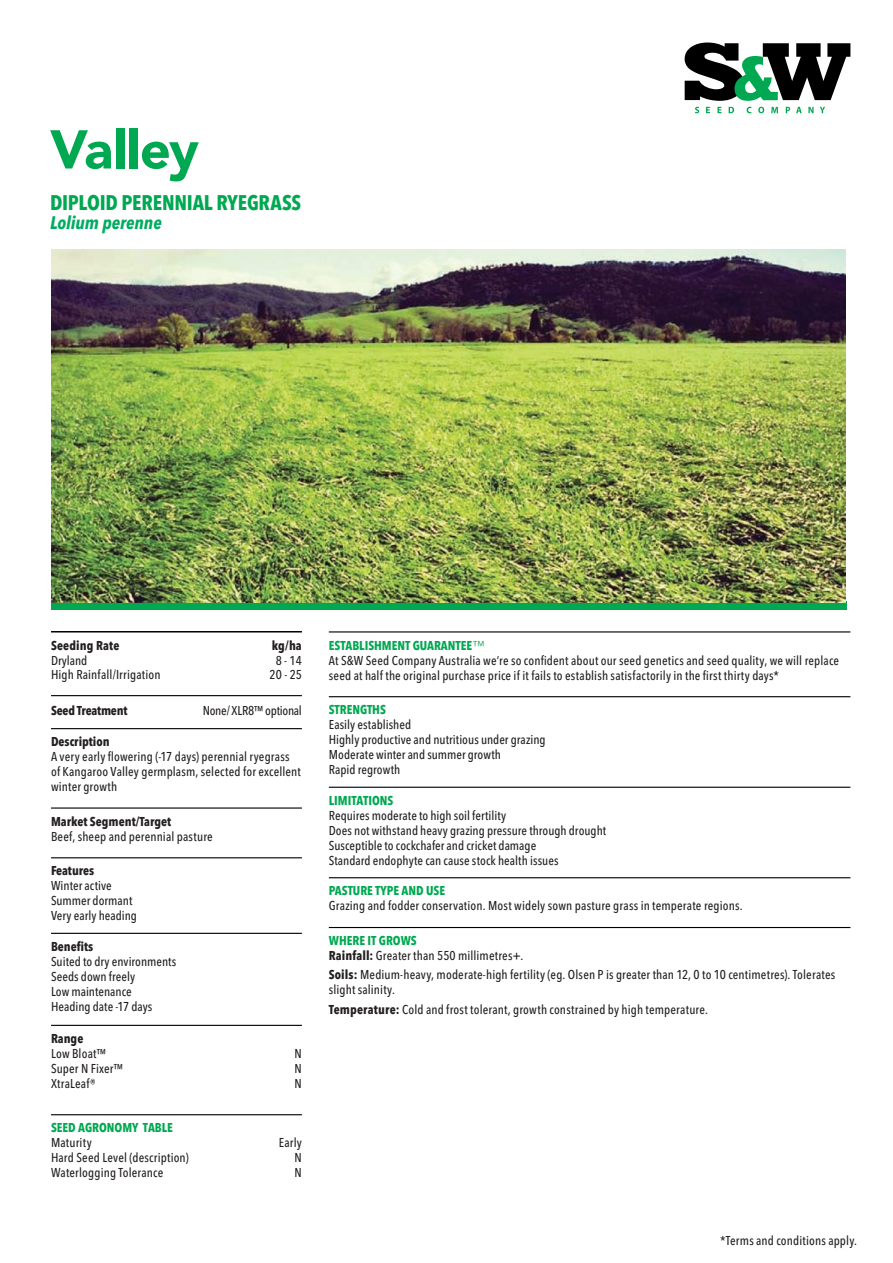
<style>
.page{position:relative;width:893px;height:1263px;background:#fff}
.page>*{position:absolute;margin:0;border:0;box-sizing:border-box;transform-origin:0 0}
.t1{font:900 54px "Avenir LT Pro";letter-spacing:-.015em;color:#00a851}
.t2{font:700 condensed 21px "Avenir Next LT Pro";letter-spacing:-.01em;color:#00a851}
.t3{font:italic 700 condensed 18px "Avenir Next LT Pro";letter-spacing:-.005em;color:#00ac60}
.t4{font:500 condensed 12.75px/15px "Avenir Next LT Pro";letter-spacing:.01em;color:#231f20}
.t5{font:700 condensed 12.75px "Avenir Next LT Pro";color:#231f20}
.t6{font:700 condensed 12.75px "Avenir Next LT Pro";color:#00a851}
.t7{font:500 condensed 12.75px "Avenir Next LT Pro";letter-spacing:-.02em;color:#231f20}
.t8{font:700 condensed 12.75px "Avenir Next LT Pro";letter-spacing:-.02em;color:#231f20}
.s1{font-weight:700;color:#00a851}
.s2{font-family:"Avenir LT Pro";font-weight:300;font-stretch:normal;color:#00a851}
.s3{font-weight:700}
</style>
<div class="page">
<svg style="left:685px;top:43px;width:165px;height:58px"></svg>
<svg style="left:695px;top:107px;width:4px;height:6px"></svg>
<svg style="left:706px;top:107px;width:4px;height:6px"></svg>
<svg style="left:717px;top:107px;width:4px;height:6px"></svg>
<svg style="left:729px;top:107px;width:5px;height:6px"></svg>
<svg style="left:747px;top:107px;width:4px;height:6px"></svg>
<svg style="left:758px;top:107px;width:6px;height:6px"></svg>
<svg style="left:771px;top:107px;width:7px;height:6px"></svg>
<svg style="left:786px;top:107px;width:4px;height:6px"></svg>
<svg style="left:796px;top:107px;width:6px;height:6px"></svg>
<svg style="left:808px;top:107px;width:6px;height:6px"></svg>
<svg style="left:820px;top:107px;width:5px;height:6px"></svg>
<hr style="left:51px;top:631px;width:251px;height:1px;background:#000">
<hr style="left:51px;top:695px;width:251px;height:1px;background:#000">
<hr style="left:51px;top:728px;width:251px;height:1px;background:#000">
<hr style="left:51px;top:807px;width:251px;height:2px;background:#000">
<hr style="left:51px;top:857px;width:251px;height:1px;background:#000">
<hr style="left:51px;top:933px;width:251px;height:1px;background:#000">
<hr style="left:51px;top:1025px;width:251px;height:1px;background:#000">
<hr style="left:329px;top:631px;width:521px;height:1px;background:#000">
<hr style="left:329px;top:696px;width:521px;height:1px;background:#000">
<hr style="left:329px;top:787px;width:521px;height:1px;background:#000">
<hr style="left:329px;top:877px;width:521px;height:1px;background:#000">
<hr style="left:329px;top:927px;width:521px;height:1px;background:#000">
<hr style="left:51px;top:1114px;width:251px;height:1px;background:#000">
<div style="left:51px;top:602px;width:795px;height:8px;background:#00a851"></div>
<img style="left:52px;top:249px;width:794px;height:353px">
<h1 class="t1" style="left:50px;top:117px;width:150px">Valley</h1>
<h2 class="t2" style="left:50px;top:190px;width:253px">DIPLOID PERENNIAL RYEGRASS</h2>
<h3 class="t3" style="left:50px;top:212px;width:113px">Lolium perenne</h3>
<p class="t5" style="left:51px;top:637px;width:70px">Seeding Rate</p>
<p class="t5" style="left:272px;top:637px;width:32px">kg/ha</p>
<p class="t4" style="left:51px;top:652px;width:38px">Dryland</p>
<p class="t4" style="left:276px;top:652px;width:28px">8 - 14</p>
<p class="t4" style="left:51px;top:667px;width:111px">High Rainfall/Irrigation</p>
<p class="t4" style="left:270px;top:667px;width:34px">20 - 25</p>
<p class="t8" style="left:51px;top:703px;width:78px">Seed Treatment</p>
<p class="t7" style="left:203px;top:703px;width:101px">None/ XLR8™ optional</p>
<p class="t5" style="left:51px;top:733px;width:60px">Description</p>
<p class="t4" style="left:51px;top:749px;width:251px">A very early flowering (-17 days) perennial ryegrass of Kangaroo Valley germplasm, selected for excellent winter growth</p>
<p class="t5" style="left:51px;top:813px;width:122px">Market Segment/Target</p>
<p class="t4" style="left:51px;top:828px;width:163px">Beef, sheep and perennial pasture</p>
<p class="t5" style="left:51px;top:863px;width:45px">Features</p>
<p class="t4" style="left:51px;top:878px;width:87px">Winter active<br>Summer dormant<br>Very early heading</p>
<p class="t5" style="left:51px;top:938px;width:44px">Benefits</p>
<p class="t4" style="left:51px;top:954px;width:127px">Suited to dry environments<br>Seeds down freely<br>Low maintenance<br>Heading date -17 days</p>
<p class="t5" style="left:51px;top:1030px;width:34px">Range</p>
<p class="t4" style="left:51px;top:1046px;width:57px">Low Bloat™</p>
<p class="t4" style="left:295px;top:1046px;width:9px">N</p>
<p class="t4" style="left:51px;top:1061px;width:74px">Super N Fixer™</p>
<p class="t4" style="left:295px;top:1061px;width:9px">N</p>
<p class="t4" style="left:51px;top:1076px;width:46px">XtraLeaf®</p>
<p class="t4" style="left:295px;top:1076px;width:9px">N</p>
<p class="t6" style="left:51px;top:1120px;width:123px">SEED AGRONOMY TABLE</p>
<p class="t4" style="left:51px;top:1135px;width:42px">Maturity</p>
<p class="t4" style="left:279px;top:1135px;width:25px">Early</p>
<p class="t4" style="left:51px;top:1150px;width:139px">Hard Seed Level (description)</p>
<p class="t4" style="left:295px;top:1150px;width:9px">N</p>
<p class="t4" style="left:51px;top:1165px;width:114px">Waterlogging Tolerance</p>
<p class="t4" style="left:295px;top:1165px;width:9px">N</p>
<p class="t4" style="left:329px;top:637px;width:512px"><span class="s1">ESTABLISHMENT GUARANTEE</span><span class="s2">™<br></span>At S&amp;W Seed Company Australia we’re so confident about our seed genetics and seed quality, we will replace seed at half the original purchase price if it fails to establish satisfactorily in the first thirty days*</p>
<p class="t6" style="left:329px;top:702px;width:59px">STRENGTHS</p>
<p class="t4" style="left:329px;top:717px;width:218px">Easily established<br>Highly productive and nutritious under grazing<br>Moderate winter and summer growth<br>Rapid regrowth</p>
<p class="t6" style="left:329px;top:792px;width:66px">LIMITATIONS</p>
<p class="t4" style="left:329px;top:808px;width:279px">Requires moderate to high soil fertility<br>Does not withstand heavy grazing pressure through drought Susceptible to cockchafer and cricket damage<br>Standard endophyte can cause stock health issues</p>
<p class="t6" style="left:329px;top:883px;width:118px">PASTURE TYPE AND USE</p>
<p class="t4" style="left:329px;top:898px;width:415px">Grazing and fodder conservation. Most widely sown pasture grass in temperate regions.</p>
<p class="t4" style="left:329px;top:933px;width:196px"><span class="s1">WHERE IT GROWS<br></span><span class="s3">Rainfall:</span> Greater than 550 millimetres+.</p>
<p class="t4" style="left:329px;top:967px;width:508px"><span class="s3">Soils:</span> Medium-heavy, moderate-high fertility (eg. Olsen P is greater than 12, 0 to 10 centimetres). Tolerates slight salinity.</p>
<p class="t4" style="left:329px;top:1001px;width:381px"><span class="s3">Temperature:</span> Cold and frost tolerant, growth constrained by high temperature.</p>
<p class="t4" style="left:720px;top:1233px;width:139px">*Terms and conditions apply.</p>
</div>
